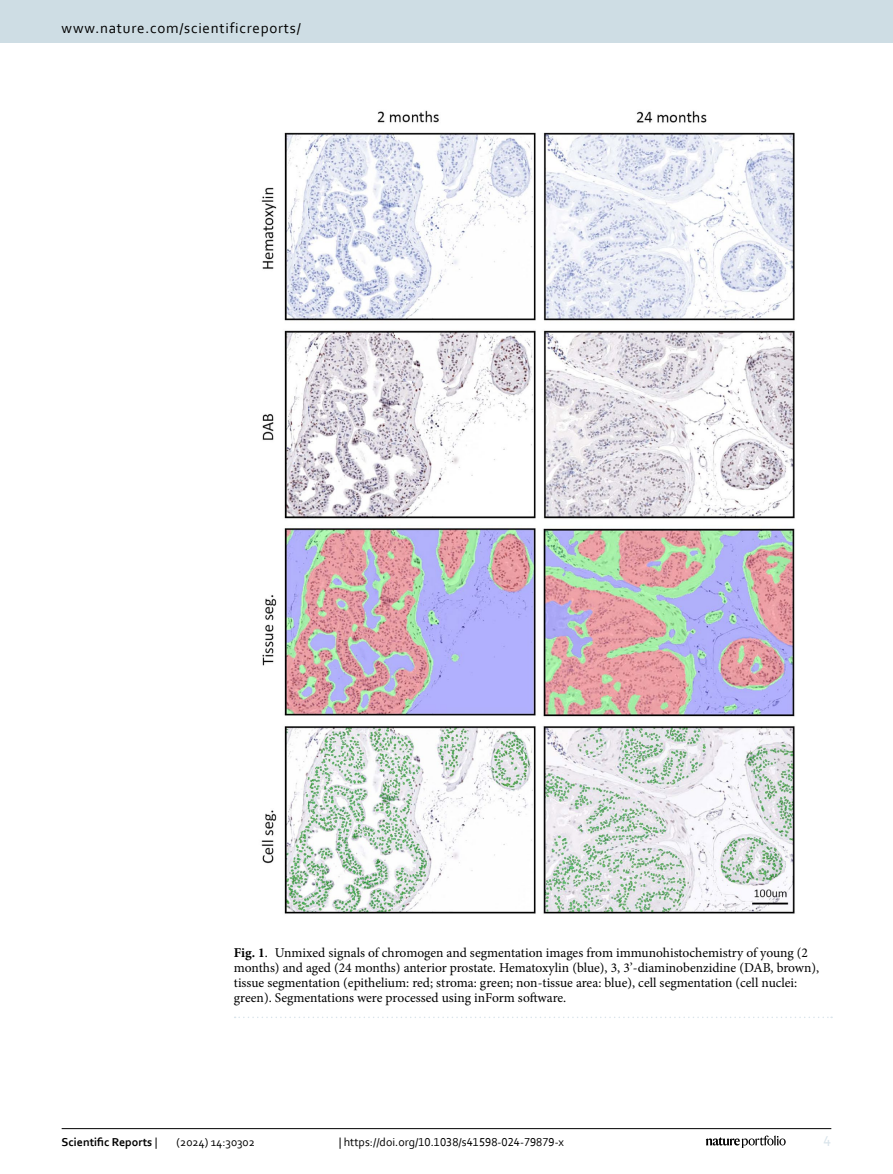
<style>
.page{position:relative;width:893px;height:1174px;background:#fff}
.page>*{position:absolute;margin:0;border:0;box-sizing:border-box;transform-origin:0 0}
.t1{font:15px "Corbel";letter-spacing:.05em;color:#000}
.t2{font:15px "Corbel";color:#d9e4eb}
.Figure_Caption{font:13.5px/15px "Minion Pro";letter-spacing:-.005em;color:#000}
.t3{font:12px "Corbel";color:#000}
.t4{font:700 12px "Corbel";color:#000}
.s1{font-weight:700}
.s2{font-weight:400}
</style>
<div class="page">
<img style="left:261px;top:110px;width:534px;height:804px">
<svg style="left:235px;top:1016px;width:597px;height:2px"></svg>
<hr style="left:62px;top:1128px;width:769px;height:1px;background:#000">
<svg style="left:706px;top:1135px;width:80px;height:12px"></svg>
<div style="left:0;top:0;width:893px;height:43px;background:#cedde4"></div>
<p class="t1" style="left:62px;top:18px;width:241px">www.nature.com/scientificreports/</p>
<p class="Figure_Caption" style="left:234px;top:945px;width:587px"><span class="s1">Fig. 1</span>. Unmixed signals of chromogen and segmentation images from immunohistochemistry of young (2 months) and aged (24 months) anterior prostate. Hematoxylin (blue), 3, 3’-diaminobenzidine (DAB, brown), tissue segmentation (epithelium: red; stroma: green; non-tissue area: blue), cell segmentation (cell nuclei: green). Segmentations were processed using inForm software.</p>
<p class="t4" style="left:62px;top:1134px;width:97px">Scientific Reports <span class="s2">|</span></p>
<p class="t3" style="left:177px;top:1134px;width:80px">(2024) 14:30302</p>
<p class="t3" style="left:339px;top:1134px;width:227px">| https://doi.org/10.1038/s41598-024-79879-x</p>
<p class="t2" style="left:824px;top:1132px;width:9px">4</p>
</div>
